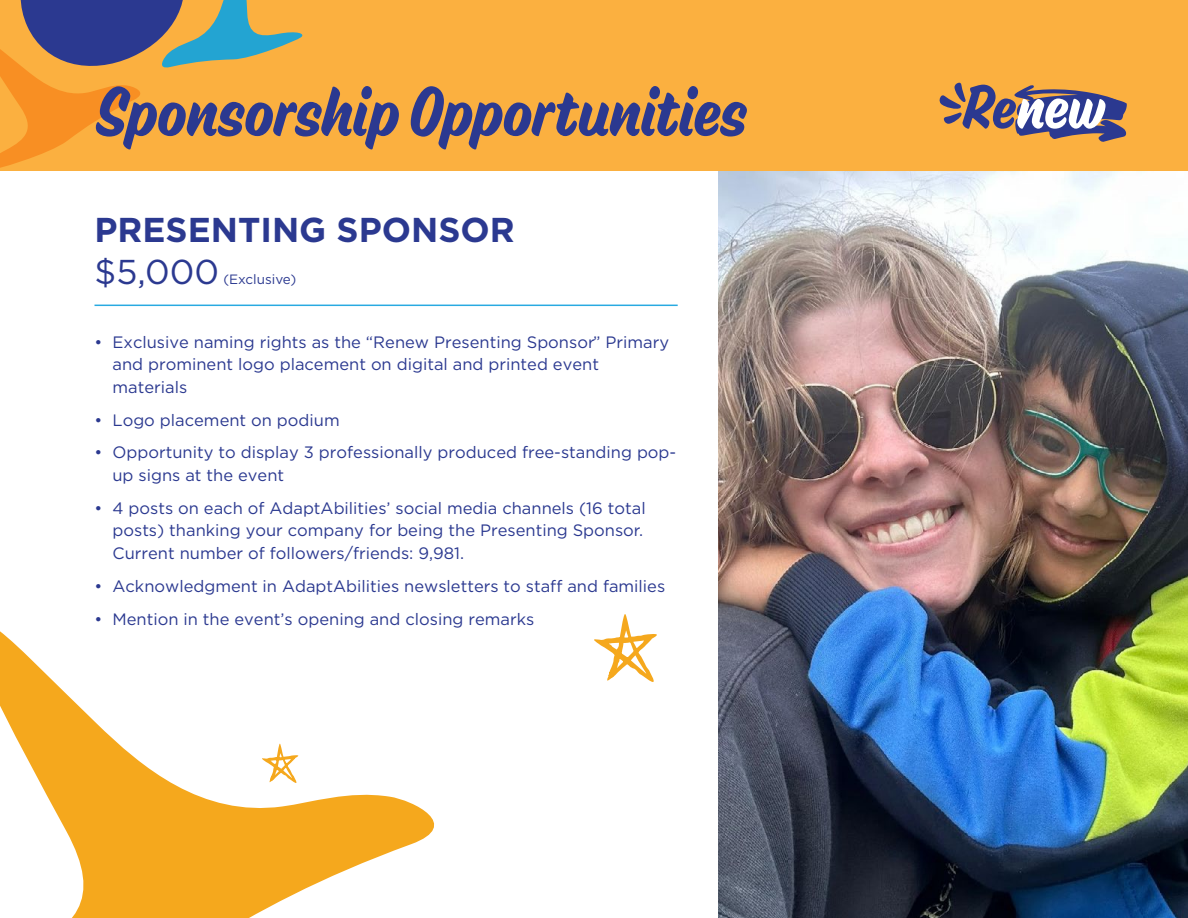
<style>
.page{position:relative;width:1188px;height:918px;background:#fff}
.page>*{position:absolute;margin:0;border:0;box-sizing:border-box;transform-origin:0 0}
.t1{font:67.5px "Suti";color:#2b3990}
.t2{font:700 34.5px "Gotham";color:#2b3990}
.t3{font:34.5px "Gotham";color:#2b3990}
.t4{font:16.5px/22.5px "Gotham";color:#2b3990}
.t5{font:13.5px "Gotham";color:#2b3990}
</style>
<div class="page">
<img style="left:718px;top:171px;width:470px;height:747px">
<div style="left:0;top:0;width:1188px;height:171px;background:#fbb040"></div>
<svg style="left:939px;top:83px;width:188px;height:59px"></svg>
<svg style="left:0;top:0;width:303px;height:168px"></svg>
<hr style="left:94px;top:305px;width:584px;height:1px;background:#28aae1">
<svg style="left:0;top:631px;width:434px;height:287px"></svg>
<svg style="left:260px;top:743px;width:38px;height:41px"></svg>
<svg style="left:594px;top:614px;width:63px;height:68px"></svg>
<h1 class="t1" style="left:94px;top:69px;width:653px">Sponsorship Opportunities</h1>
<h2 class="t2" style="left:94px;top:207px;width:422px">PRESENTING SPONSOR</h2>
<h2 class="t3" style="left:94px;top:250px;width:126px">$5,000</h2>
<p class="t5" style="left:223px;top:270px;width:74px">(Exclusive)</p>
<p class="t4" style="left:113px;top:330px;width:558px;text-indent:-18px">• Exclusive naming rights as the “Renew Presenting Sponsor” Primary and prominent logo placement on digital and printed event materials</p>
<p class="t4" style="left:94px;top:408px;width:247px">• Logo placement on podium</p>
<p class="t4" style="left:113px;top:441px;width:565px;text-indent:-18px">• Opportunity to display 3 professionally produced free-standing pop&shy;up signs at the event</p>
<p class="t4" style="left:113px;top:497px;width:535px;text-indent:-18px">• 4 posts on each of AdaptAbilities’ social media channels (16 total posts) thanking your company for being the Presenting Sponsor.<br>Current number of followers/friends: 9,981.</p>
<p class="t4" style="left:95px;top:575px;width:572px">• Acknowledgment in AdaptAbilities newsletters to staff and families</p>
<p class="t4" style="left:95px;top:608px;width:441px">• Mention in the event’s opening and closing remarks</p>
</div>
